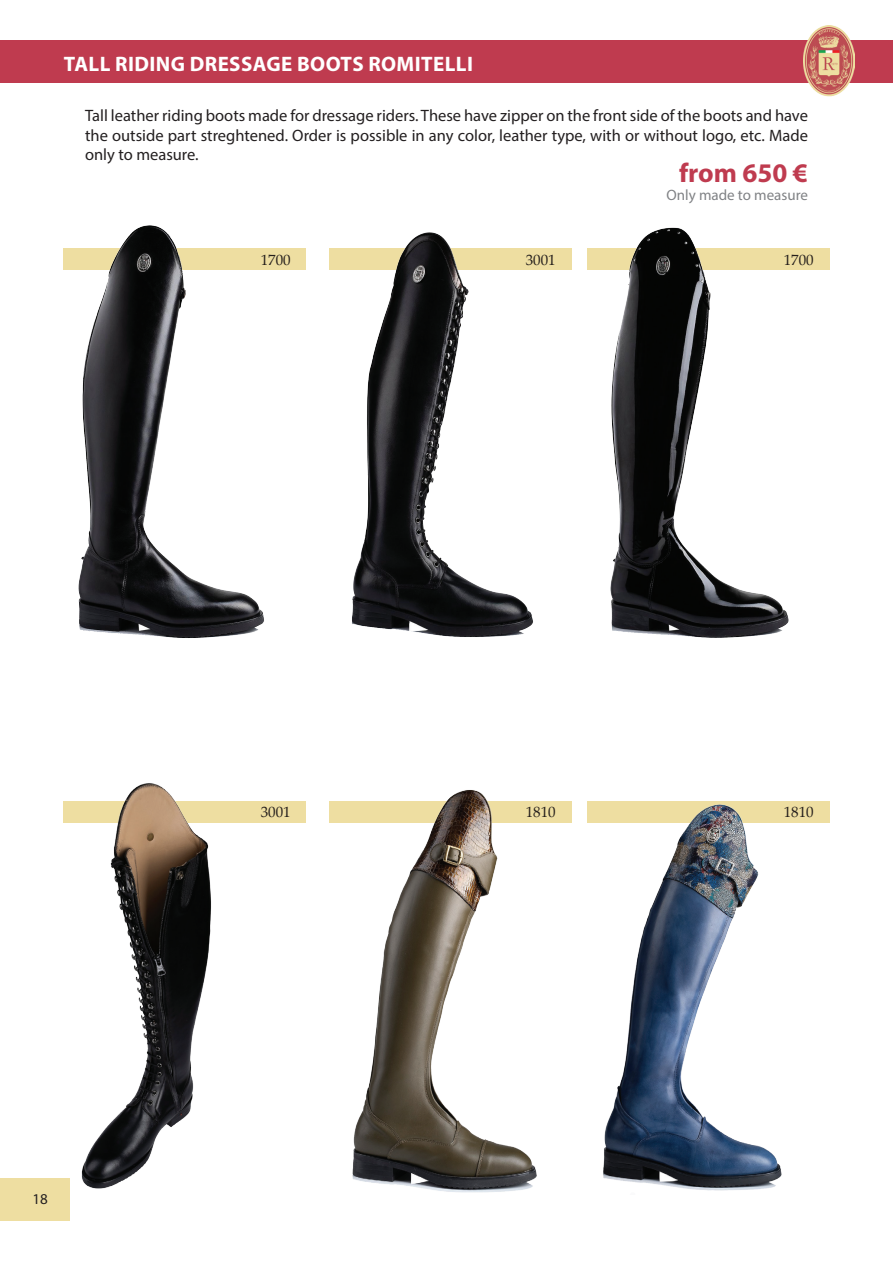
<style>
.page{position:relative;width:893px;height:1263px;background:#fff}
.page>*{position:absolute;margin:0;border:0;box-sizing:border-box;transform-origin:0 0}
.t1{font:700 27px "Myriad Pro";color:#bf3b4f}
.t2{font:700 21px "Myriad Pro";letter-spacing:.02em;color:#fff}
.t3{font:16.5px/19.8px "Myriad Pro";color:#231f20;text-align:justify}
.t4{font:15px "Palatino Linotype";color:#241e1b}
.t5{font:15px "Myriad Pro";color:#808285}
.t6{font:15px "Myriad Pro";color:#231f20}
</style>
<div class="page">
<div style="left:0;top:1178px;width:69px;height:42px;background:#eedea1"></div>
<div style="left:0;top:40px;width:893px;height:43px;background:#bf3b4f"></div>
<img style="left:804px;top:25px;width:51px;height:72px">
<div style="left:587px;top:801px;width:242px;height:22px;background:#eedea1"></div>
<img style="left:64px;top:225px;width:242px;height:413px">
<img style="left:64px;top:783px;width:242px;height:411px">
<img style="left:329px;top:232px;width:242px;height:405px">
<img style="left:329px;top:790px;width:242px;height:403px">
<img style="left:587px;top:227px;width:242px;height:411px">
<img style="left:603px;top:804px;width:179px;height:387px">
<p class="t2" style="left:64px;top:50px;width:261px">TALL RIDING DRESSAGE BOOT</p>
<p class="t2" style="left:352px;top:50px;width:122px">S ROMITELLI</p>
<p class="t3" style="left:85px;top:105px;width:724px">Tall leather riding boots made for dressage riders. These have zipper on the front side of the boots and have the outside part streghtened. Order is possible in any color, leather type, with or without logo, etc. Made only to measure.</p>
<h1 class="t1" style="left:679px;top:155px;width:130px">FROM 650 €</h1>
<p class="t5" style="left:667px;top:186px;width:143px">Only made to measure</p>
<p class="t4" style="left:261px;top:249px;width:31px">1700</p>
<p class="t4" style="left:526px;top:249px;width:31px">3001</p>
<p class="t4" style="left:784px;top:249px;width:31px">1700</p>
<p class="t6" style="left:32px;top:1190px;width:17px">18</p>
<p class="t4" style="left:261px;top:802px;width:31px">3001</p>
<p class="t4" style="left:526px;top:802px;width:31px">1810</p>
<p class="t4" style="left:784px;top:802px;width:31px">1810</p>
</div>
